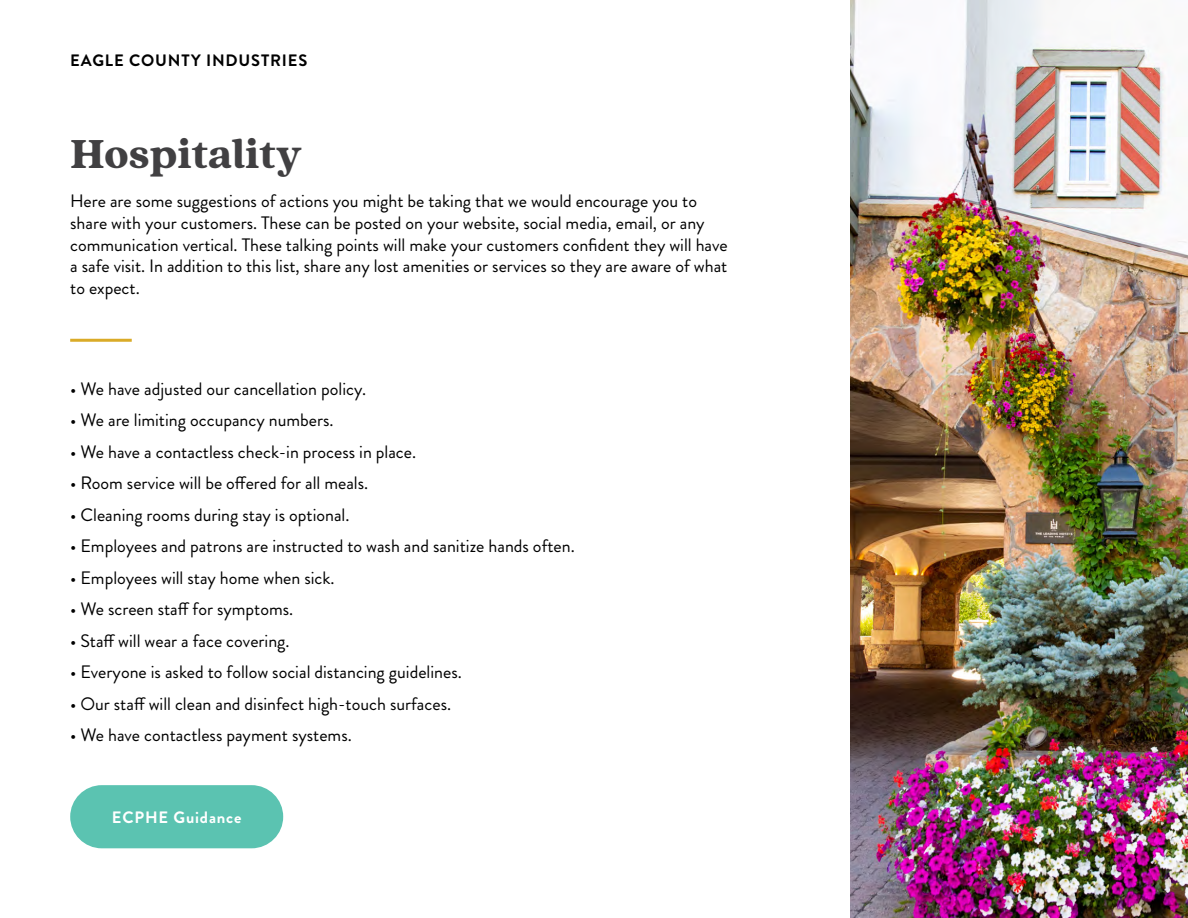
<style>
.page{position:relative;width:1188px;height:918px;background:#fff}
.page>*{position:absolute;margin:0;border:0;box-sizing:border-box;transform-origin:0 0}
.t1{font:900 45px "Quincy CF";letter-spacing:-.005em;color:#414042}
.t2{font:18px/21.6px "Brandon Grotesque";color:#000}
.t3{font:700 16.5px "Brandon Grotesque";letter-spacing:.05em;color:#000}
.t4{font:700 16.5px "Brandon Grotesque";letter-spacing:.05em;color:#fff}
</style>
<div class="page">
<img style="left:850px;top:0;width:338px;height:918px">
<hr style="left:70px;top:339px;width:62px;height:3px;background:#daab28">
<div style="left:70px;top:785px;width:213px;height:63px;background:#5bc3b1;border-radius:32px"></div>
<p class="t3" style="left:70px;top:48px;width:239px">EAGLE COUNTY INDUSTRIES</p>
<h1 class="t1" style="left:70px;top:126px;width:233px">Hospitality</h1>
<p class="t2" style="left:70px;top:191px;width:659px">Here are some suggestions of actions you might be taking that we would encourage you to share with your customers. These can be posted on your website, social media, email, or any communication vertical. These talking points will make your customers confident they will have a safe visit. In addition to this list, share any lost amenities or services so they are aware of what to expect.</p>
<p class="t2" style="left:70px;top:378px;width:298px">• We have adjusted our cancellation policy.</p>
<p class="t2" style="left:70px;top:410px;width:265px">• We are limiting occupancy numbers.</p>
<p class="t2" style="left:70px;top:441px;width:348px">• We have a contactless check-in process in place.</p>
<p class="t2" style="left:70px;top:473px;width:300px">• Room service will be offered for all meals.</p>
<p class="t2" style="left:70px;top:504px;width:281px">• Cleaning rooms during stay is optional.</p>
<p class="t2" style="left:70px;top:536px;width:506px">• Employees and patrons are instructed to wash and sanitize hands often.</p>
<p class="t2" style="left:70px;top:567px;width:266px">• Employees will stay home when sick.</p>
<p class="t2" style="left:70px;top:599px;width:225px">• We screen staff for symptoms.</p>
<p class="t2" style="left:70px;top:630px;width:221px">• Staff will wear a face covering.</p>
<p class="t2" style="left:70px;top:662px;width:393px">• Everyone is asked to follow social distancing guidelines.</p>
<p class="t2" style="left:70px;top:693px;width:382px">• Our staff will clean and disinfect high-touch surfaces.</p>
<p class="t2" style="left:70px;top:725px;width:283px">• We have contactless payment systems.</p>
<p class="t4" style="left:112px;top:806px;width:131px">ECPHE Guidance</p>
</div>
